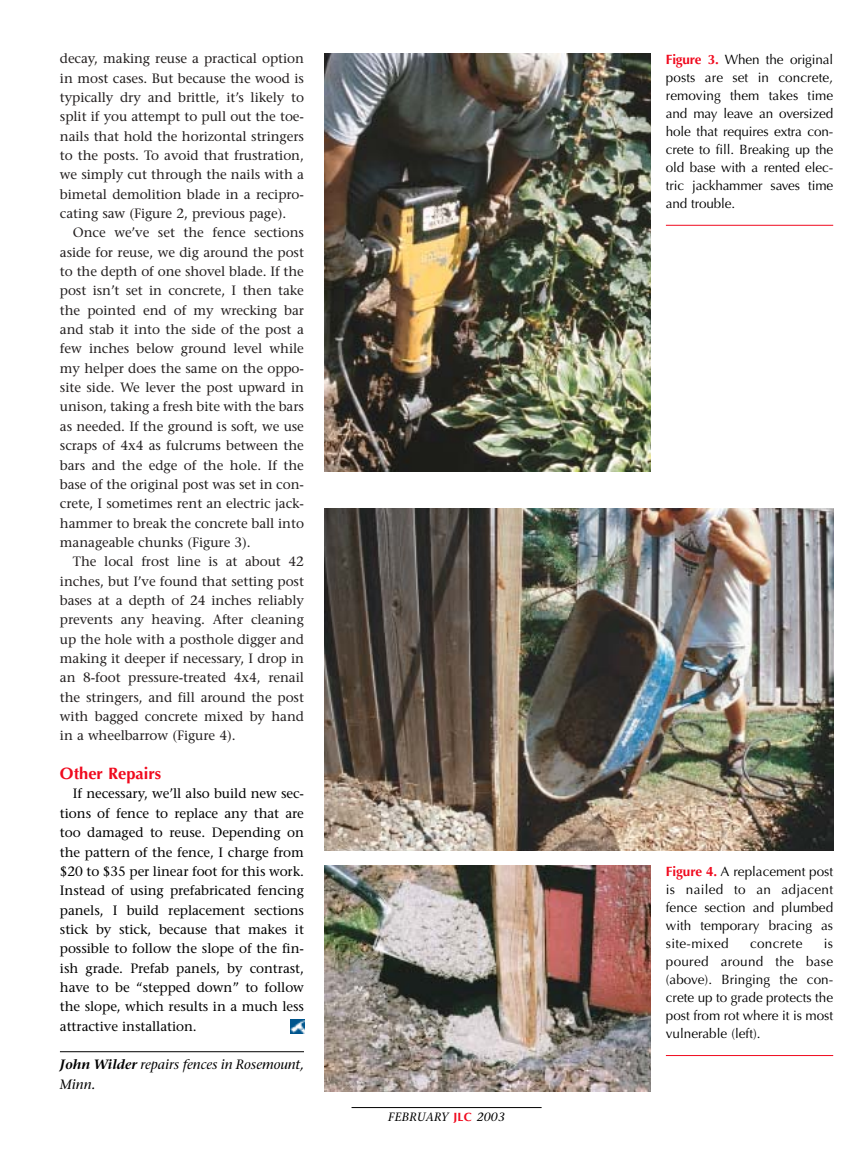
<style>
.page{position:relative;width:864px;height:1161px;background:#fff}
.page>*{position:absolute;margin:0;border:0;box-sizing:border-box;transform-origin:0 0}
.t1{font:700 16.5px "Optima";color:#f00a1e}
.t2{font:13.5px/19.4px "Stone Serif";letter-spacing:-.005em;color:#231f1f;text-align:justify}
.t3{font:13.5px/19.4px "Stone Serif";letter-spacing:-.005em;color:#000;text-align:justify}
.t4{font:13.5px/18px "Optima";color:#000;text-align:justify}
.t5{font:italic 13.5px/19.4px "Stone Serif";color:#000}
.t6{font:13.5px "Optima";letter-spacing:.02em;color:#000}
.t7{font:italic 12px "Stone Serif";letter-spacing:.015em;color:#000}
.s1{font-weight:600}
.s2{font-family:"Optima";font-weight:700;font-style:normal;color:#f00a1e}
.s3{font-weight:700;color:#f00a1e}
</style>
<div class="page">
<hr style="left:60px;top:1051px;width:244px;height:1px;background:#000">
<hr style="left:352px;top:1107px;width:190px;height:1px;background:#000">
<hr style="left:666px;top:225px;width:167px;height:1px;background:#f00a1e">
<hr style="left:666px;top:1055px;width:167px;height:1px;background:#f00a1e">
<img style="left:324px;top:509px;width:509px;height:341px">
<img style="left:324px;top:866px;width:327px;height:225px">
<img style="left:324px;top:53px;width:327px;height:418px">
<svg style="left:291px;top:1020px;width:13px;height:13px"></svg>
<p class="t2" style="left:60px;top:50px;width:246px">decay, making reuse a practical option in most cases. But because the wood is typically dry and brittle, it’s likely to split if you attempt to pull out the toe&shy;nails that hold the horizontal stringers to the posts. To avoid that frustration, we simply cut through the nails with a bimetal demolition blade in a recipro&shy;cating saw (Figure 2, previous page).</p>
<p class="t2" style="left:60px;top:224px;width:246px;text-indent:13px">Once we’ve set the fence sections aside for reuse, we dig around the post to the depth of one shovel blade. If the post isn’t set in concrete, I then take the pointed end of my wrecking bar and stab it into the side of the post a few inches below ground level while my helper does the same on the oppo&shy;site side. We lever the post upward in unison, taking a fresh bite with the bars as needed. If the ground is soft, we use scraps of 4x4 as fulcrums between the bars and the edge of the hole. If the base of the original post was set in con&shy;crete, I sometimes rent an electric jack&shy;hammer to break the concrete ball into manageable chunks (Figure 3).</p>
<p class="t2" style="left:60px;top:553px;width:246px;text-indent:13px">The local frost line is at about 42 inches, but I’ve found that setting post bases at a depth of 24 inches reliably prevents any heaving. After cleaning up the hole with a posthole digger and making it deeper if necessary, I drop in an 8-foot pressure-treated 4x4, renail the stringers, and fill around the post with bagged concrete mixed by hand in a wheelbarrow (Figure 4).</p>
<p class="t1" style="left:60px;top:767px;width:103px">Other Repairs</p>
<p class="t3" style="left:60px;top:786px;width:246px;text-indent:13px">If necessary, we’ll also build new sec&shy;tions of fence to replace any that are too damaged to reuse. Depending on the pattern of the fence, I charge from $20 to $35 per linear foot for this work.<br>Instead of using prefabricated fencing panels, I build replacement sections stick by stick, because that makes it possible to follow the slope of the fin&shy;ish grade. Prefab panels, by contrast, have to be “stepped down” to follow the slope, which results in a much less attractive installation.</p>
<p class="t5" style="left:60px;top:1056px;width:246px"><span class="s1">John Wilder</span> repairs fences in Rosemount,<br>Minn.</p>
<p class="t7" style="left:388px;top:1112px;width:118px">FEBRUARY <span class="s2">JLC</span> 2003</p>
<p class="t4" style="left:666px;top:51px;width:169px"><span class="s3">Figure 3.</span> When the original posts are set in concrete, removing them takes time and may leave an oversized hole that requires extra con&shy;crete to fill. Breaking up the old base with a rented elec&shy;tric jackhammer saves time and trouble.</p>
<p class="t4" style="left:666px;top:864px;width:169px"><span class="s3">Figure 4.</span> A replacement post is nailed to an adjacent fence section and plumbed with temporary bracing as site-mixed</p>
<p class="t4" style="left:666px;top:936px;width:169px;text-indent:158px">is poured around the base (above). Bringing the con&shy;crete up to grade protects the post from rot where it is most vulnerable (left).</p>
<p class="t6" style="left:750px;top:938px;width:54px">concrete</p>
</div>
